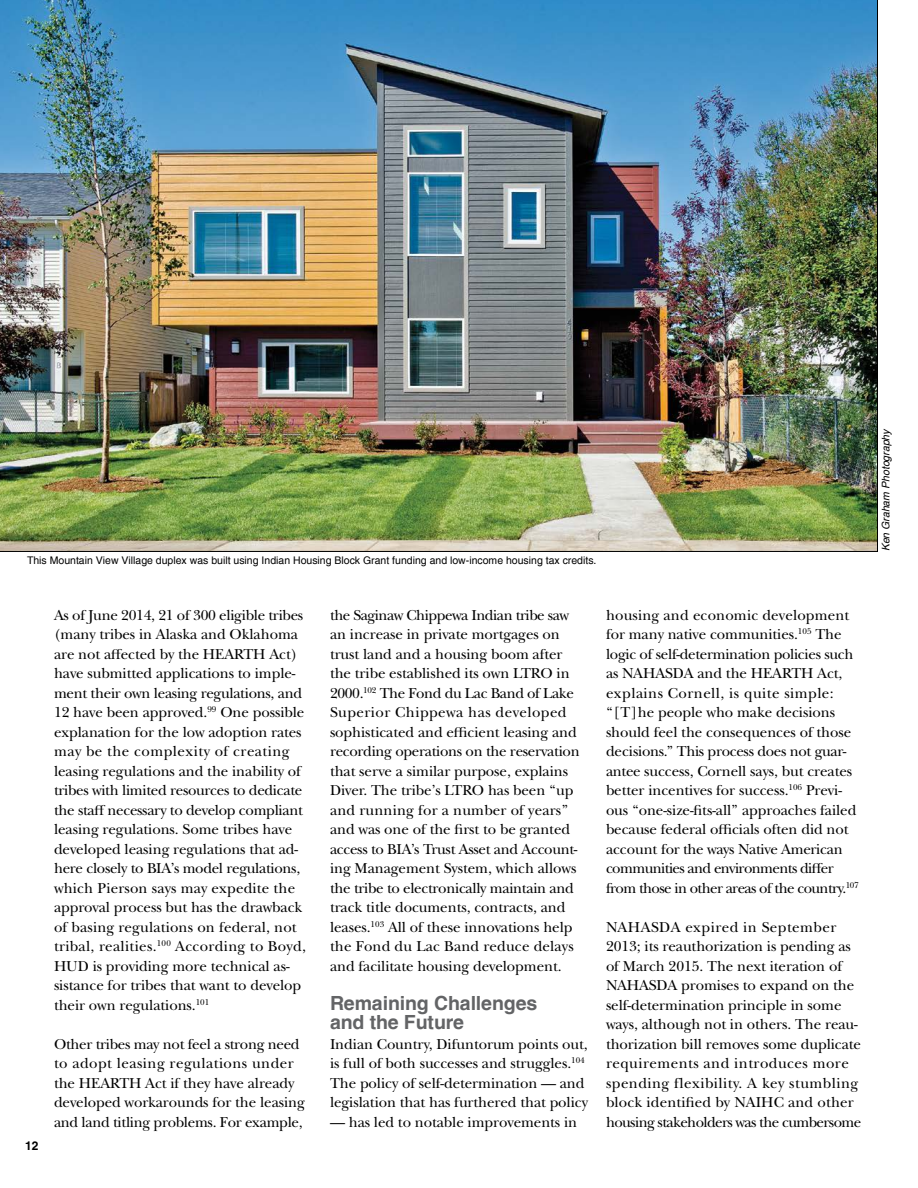
<style>
.page{position:relative;width:918px;height:1188px;background:#fff}
.page>*{position:absolute;margin:0;border:0;box-sizing:border-box;transform-origin:0 0}
.Subheads{font:700 19.5px/19.5px "Helvetica";letter-spacing:-.005em;color:#636466}
.Body_Text{font:15px/19.5px "New Baskerville ITC Std";letter-spacing:-.005em;color:#000}
.t1{font:700 12px "Helvetica";color:#000}
.captions{font:10.5px "Helvetica";color:#000}
.sources{font:italic 10.5px "Helvetica";color:#000}
</style>
<div class="page">
<img style="left:0;top:0;width:878px;height:552px">
<p class="captions" style="left:27px;top:554px;width:571px">This Mountain View Village duplex was built using Indian Housing Block Grant funding and low-income housing tax credits.</p>
<p class="t1" style="left:25px;top:1138px;width:15px">12</p>
<p class="Body_Text" style="left:54px;top:605px;width:254px">As of June 2014, 21 of 300 eligible tribes (many tribes in Alaska and Oklahoma are not affected by the HEARTH Act) have submitted applications to imple&shy;ment their own leasing regulations, and 12 have been approved.<sup>99</sup> One possible explanation for the low adoption rates may be the complexity of creating leasing regulations and the inability of tribes with limited resources to dedicate the staff necessary to develop compliant leasing regulations. Some tribes have developed leasing regulations that ad&shy;here closely to BIA’s model regulations, which Pierson says may expedite the approval process but has the drawback of basing regulations on federal, not tribal, realities.<sup>100</sup> According to Boyd, HUD is providing more technical as&shy;sistance for tribes that want to develop their own regulations.<sup>101</sup></p>
<p class="Body_Text" style="left:54px;top:1034px;width:252px">Other tribes may not feel a strong need to adopt leasing regulations under the HEARTH Act if they have already developed workarounds for the leasing and land titling problems. For example,</p>
<p class="Body_Text" style="left:330px;top:605px;width:251px">the Saginaw Chippewa Indian tribe saw an increase in private mortgages on trust land and a housing boom after the tribe established its own LTRO in 2000.<sup>102</sup> The Fond du Lac Band of Lake Superior Chippewa has developed sophisticated and efficient leasing and recording operations on the reservation that serve a similar purpose, explains Diver. The tribe’s LTRO has been “up and running for a number of years” and was one of the first to be granted access to BIA’s Trust Asset and Account&shy;ing Management System, which allows the tribe to electronically maintain and track title documents, contracts, and leases.<sup>103</sup> All of these innovations help the Fond du Lac Band reduce delays and facilitate housing development.</p>
<p class="Subheads" style="left:330px;top:994px;width:209px">Remaining Challenges and the Future</p>
<p class="Body_Text" style="left:330px;top:1034px;width:259px">Indian Country, Difuntorum points out, is full of both successes and struggles.<sup>104<br></sup>The policy of self-determination — and legislation that has furthered that policy</p>
<p class="Body_Text" style="left:330px;top:1112px;width:249px">— has led to notable improvements in</p>
<p class="Body_Text" style="left:606px;top:605px;width:254px">housing and economic development for many native communities.<sup>105</sup> The logic of self-determination policies such as NAHASDA and the HEARTH Act, explains Cornell, is quite simple: “[T]he people who make decisions should feel the consequences of those decisions.” This process does not guar&shy;antee success, Cornell says, but creates better incentives for success.<sup>106</sup> Previ&shy;ous “one-size-fits-all” approaches failed because federal officials often did not account for the ways Native American communities and environments differ from those in other areas of the country.<sup>107</sup></p>
<p class="Body_Text" style="left:606px;top:917px;width:257px">NAHASDA expired in September 2013; its reauthorization is pending as of March 2015. The next iteration of NAHASDA promises to expand on the self-determination principle in some ways, although not in others. The reau&shy;thorization bill removes some duplicate requirements and introduces more spending flexibility. A key stumbling block identified by NAIHC and other housing stakeholders was the cumbersome</p>
<p class="sources" style="left:880px;top:551px;width:124px;rotate:-90deg">Ken Graham Photography</p>
</div>
